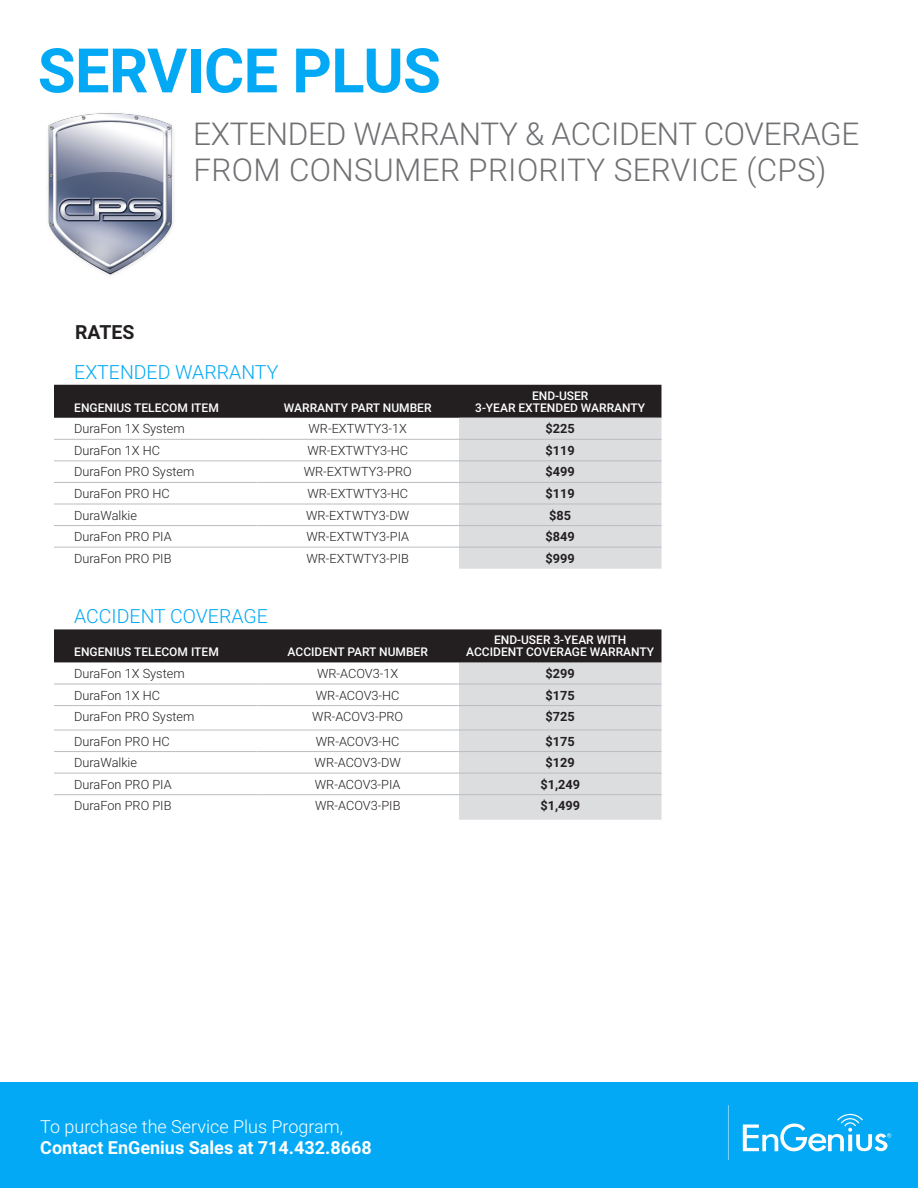
<style>
.page{position:relative;width:918px;height:1188px;background:#fff}
.page>*{position:absolute;margin:0;border:0;box-sizing:border-box;transform-origin:0 0}
.t1{font:700 61.5px "Roboto";letter-spacing:-.01em;color:#03a9f4}
.t2{font:300 31.5px "Roboto";letter-spacing:-.01em;color:#6f7073}
.t3{font:300 31.5px "Roboto";letter-spacing:.01em;color:#6f7073}
.t4{font:300 19.5px "Roboto";color:#03a9f4}
.t5{font:700 19.5px "Roboto";color:#231f20}
.t6{font:700 18px "Roboto";color:#fff}
.t7{font:300 18px "Roboto";color:#fff}
.t8{font:300 12.75px "Roboto";color:#231f20}
.t9{font:700 12.75px "Roboto";color:#231f20}
.t10{font:500 12px/12px "Roboto";color:#fff;text-align:center}
</style>
<div class="page">
<div style="left:0;top:1082px;width:918px;height:106px;background:#03a9f4"></div>
<svg style="left:743px;top:1114px;width:148px;height:37px"></svg>
<hr style="left:728px;top:1105px;width:1px;height:55px;background:#fff">
<img style="left:47px;top:113px;width:126px;height:162px">
<div style="left:54px;top:385px;width:608px;height:33px;background:#231f20"></div>
<svg style="left:459px;top:418px;width:203px;height:402px;fill:#dcdddf"></svg>
<div style="left:54px;top:629px;width:608px;height:33px;background:#231f20"></div>
<hr style="left:54px;top:439px;width:202px;height:1px;background:#bcbdc0">
<hr style="left:256px;top:439px;width:203px;height:1px;background:#bcbdc0">
<hr style="left:459px;top:439px;width:203px;height:1px;background:#bcbdc0">
<hr style="left:54px;top:460px;width:202px;height:1px;background:#bcbdc0">
<hr style="left:256px;top:460px;width:203px;height:1px;background:#bcbdc0">
<hr style="left:459px;top:460px;width:203px;height:1px;background:#bcbdc0">
<hr style="left:54px;top:482px;width:202px;height:1px;background:#bcbdc0">
<hr style="left:256px;top:482px;width:203px;height:1px;background:#bcbdc0">
<hr style="left:459px;top:482px;width:203px;height:1px;background:#bcbdc0">
<hr style="left:54px;top:504px;width:202px;height:1px;background:#bcbdc0">
<hr style="left:256px;top:504px;width:203px;height:1px;background:#bcbdc0">
<hr style="left:459px;top:504px;width:203px;height:1px;background:#bcbdc0">
<hr style="left:54px;top:525px;width:202px;height:1px;background:#bcbdc0">
<hr style="left:256px;top:525px;width:203px;height:1px;background:#bcbdc0">
<hr style="left:459px;top:525px;width:203px;height:1px;background:#bcbdc0">
<hr style="left:54px;top:547px;width:202px;height:1px;background:#bcbdc0">
<hr style="left:256px;top:547px;width:203px;height:1px;background:#bcbdc0">
<hr style="left:459px;top:547px;width:203px;height:1px;background:#bcbdc0">
<hr style="left:54px;top:684px;width:202px;height:1px;background:#bcbdc0">
<hr style="left:256px;top:684px;width:203px;height:1px;background:#bcbdc0">
<hr style="left:459px;top:684px;width:203px;height:1px;background:#bcbdc0">
<hr style="left:54px;top:705px;width:202px;height:1px;background:#bcbdc0">
<hr style="left:256px;top:705px;width:203px;height:1px;background:#bcbdc0">
<hr style="left:459px;top:705px;width:203px;height:1px;background:#bcbdc0">
<hr style="left:54px;top:730px;width:202px;height:1px;background:#bcbdc0">
<hr style="left:256px;top:730px;width:203px;height:1px;background:#bcbdc0">
<hr style="left:459px;top:730px;width:203px;height:1px;background:#bcbdc0">
<hr style="left:54px;top:751px;width:202px;height:1px;background:#bcbdc0">
<hr style="left:256px;top:751px;width:203px;height:1px;background:#bcbdc0">
<hr style="left:459px;top:751px;width:203px;height:1px;background:#bcbdc0">
<hr style="left:54px;top:773px;width:202px;height:1px;background:#bcbdc0">
<hr style="left:256px;top:773px;width:203px;height:1px;background:#bcbdc0">
<hr style="left:459px;top:773px;width:203px;height:1px;background:#bcbdc0">
<hr style="left:54px;top:794px;width:202px;height:1px;background:#bcbdc0">
<hr style="left:256px;top:794px;width:203px;height:1px;background:#bcbdc0">
<hr style="left:459px;top:794px;width:203px;height:1px;background:#bcbdc0">
<p class="t1" style="left:38px;top:27px;width:405px">SERVICE PLUS</p>
<p class="t2" style="left:193px;top:112px;width:668px">EXTENDED WARRANTY &amp; ACCIDENT COVERAGE</p>
<p class="t3" style="left:194px;top:148px;width:634px">FROM CONSUMER PRIORITY SERVICE (CPS)</p>
<p class="t5" style="left:75px;top:318px;width:61px">RATES</p>
<p class="t4" style="left:74px;top:358px;width:206px">EXTENDED WARRANTY</p>
<p class="t10" style="left:74px;top:401px;width:146px">ENGENIUS TELECOM ITEM</p>
<p class="t10" style="left:284px;top:401px;width:149px">WARRANTY PART NUMBER</p>
<p class="t10" style="left:532px;top:389px;width:58px">END-USER</p>
<p class="t10" style="left:475px;top:401px;width:172px">3-YEAR EXTENDED WARRANTY</p>
<p class="t8" style="left:74px;top:420px;width:112px">DuraFon 1X System</p>
<p class="t8" style="left:309px;top:420px;width:100px">WR-EXTWTY3-1X</p>
<p class="t9" style="left:546px;top:420px;width:31px">$225</p>
<p class="t8" style="left:74px;top:441px;width:87px">DuraFon 1X HC</p>
<p class="t8" style="left:307px;top:441px;width:102px">WR-EXTWTY3-HC</p>
<p class="t9" style="left:546px;top:441px;width:31px">$119</p>
<p class="t8" style="left:74px;top:463px;width:122px">DuraFon PRO System</p>
<p class="t8" style="left:304px;top:463px;width:110px">WR-EXTWTY3-PRO</p>
<p class="t9" style="left:546px;top:463px;width:31px">$499</p>
<p class="t8" style="left:74px;top:485px;width:97px">DuraFon PRO HC</p>
<p class="t8" style="left:307px;top:485px;width:102px">WR-EXTWTY3-HC</p>
<p class="t9" style="left:546px;top:485px;width:31px">$119</p>
<p class="t8" style="left:74px;top:506px;width:64px">DuraWalkie</p>
<p class="t8" style="left:306px;top:506px;width:105px">WR-EXTWTY3-DW</p>
<p class="t9" style="left:549px;top:506px;width:23px">$85</p>
<p class="t8" style="left:74px;top:528px;width:99px">DuraFon PRO PIA</p>
<p class="t8" style="left:306px;top:528px;width:104px">WR-EXTWTY3-PIA</p>
<p class="t9" style="left:546px;top:528px;width:31px">$849</p>
<p class="t8" style="left:74px;top:549px;width:99px">DuraFon PRO PIB</p>
<p class="t8" style="left:306px;top:549px;width:104px">WR-EXTWTY3-PIB</p>
<p class="t9" style="left:546px;top:549px;width:31px">$999</p>
<p class="t4" style="left:74px;top:603px;width:195px">ACCIDENT COVERAGE</p>
<p class="t10" style="left:74px;top:646px;width:146px">ENGENIUS TELECOM ITEM</p>
<p class="t10" style="left:288px;top:646px;width:142px">ACCIDENT PART NUMBER</p>
<p class="t10" style="left:466px;top:634px;width:189px">END-USER 3-YEAR WITH<br>ACCIDENT COVERAGE WARRANTY</p>
<p class="t8" style="left:74px;top:665px;width:112px">DuraFon 1X System</p>
<p class="t8" style="left:317px;top:665px;width:83px">WR-ACOV3-1X</p>
<p class="t9" style="left:546px;top:665px;width:31px">$299</p>
<p class="t8" style="left:74px;top:686px;width:87px">DuraFon 1X HC</p>
<p class="t8" style="left:316px;top:686px;width:85px">WR-ACOV3-HC</p>
<p class="t9" style="left:546px;top:686px;width:31px">$175</p>
<p class="t8" style="left:74px;top:708px;width:122px">DuraFon PRO System</p>
<p class="t8" style="left:312px;top:708px;width:92px">WR-ACOV3-PRO</p>
<p class="t9" style="left:546px;top:708px;width:31px">$725</p>
<p class="t8" style="left:74px;top:732px;width:97px">DuraFon PRO HC</p>
<p class="t8" style="left:316px;top:732px;width:85px">WR-ACOV3-HC</p>
<p class="t9" style="left:546px;top:732px;width:31px">$175</p>
<p class="t8" style="left:74px;top:754px;width:64px">DuraWalkie</p>
<p class="t8" style="left:315px;top:754px;width:88px">WR-ACOV3-DW</p>
<p class="t9" style="left:546px;top:754px;width:31px">$129</p>
<p class="t8" style="left:74px;top:775px;width:99px">DuraFon PRO PIA</p>
<p class="t8" style="left:315px;top:775px;width:87px">WR-ACOV3-PIA</p>
<p class="t9" style="left:540px;top:775px;width:41px">$1,249</p>
<p class="t8" style="left:74px;top:797px;width:99px">DuraFon PRO PIB</p>
<p class="t8" style="left:315px;top:797px;width:87px">WR-ACOV3-PIB</p>
<p class="t9" style="left:540px;top:797px;width:41px">$1,499</p>
<p class="t7" style="left:40px;top:1114px;width:305px">To purchase the Service Plus Program,</p>
<p class="t6" style="left:40px;top:1135px;width:333px">Contact EnGenius Sales at 714.432.8668</p>
</div>
